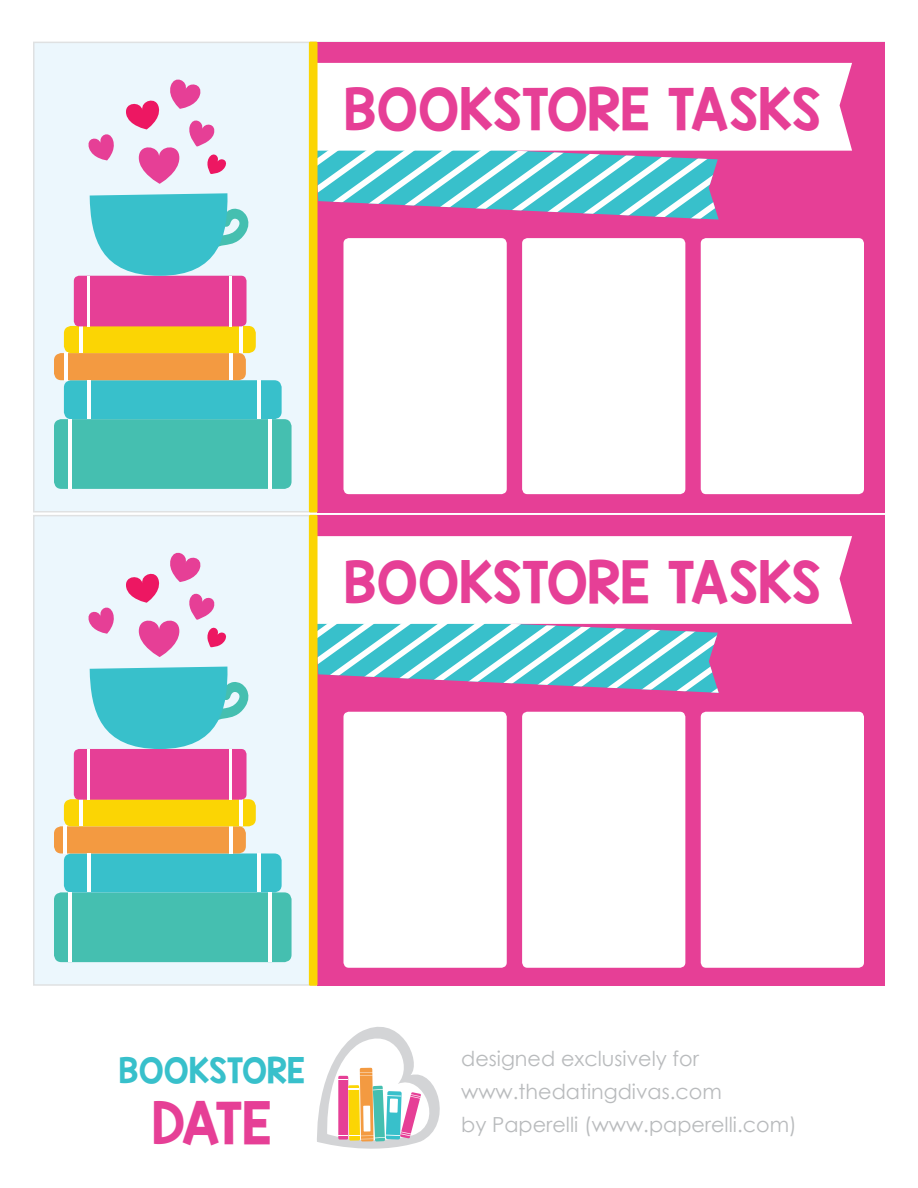
<style>
.page{position:relative;width:918px;height:1188px;background:#fff}
.page>*{position:absolute;margin:0;border:0;box-sizing:border-box;transform-origin:0 0}
.t1{font:49.2px "KG Blank Space Solid";color:#e63f96}
.t2{font:49.05px "KG Blank Space Solid";color:#e63f96}
.t3{font:29.85px "KG Blank Space Solid";color:#38c0cb}
.t4{font:20.7px/33px "Century Gothic";color:#b9bbbd}
</style>
<div class="page">
<svg style="left:317px;top:1027px;width:123px;height:122px"></svg>
<div style="left:34px;top:42px;width:850px;height:470px;background:#ecf7fd"></div>
<svg style="left:126px;top:100px;width:34px;height:29px"></svg>
<svg style="left:88px;top:134px;width:26px;height:26px"></svg>
<svg style="left:170px;top:79px;width:31px;height:30px"></svg>
<svg style="left:139px;top:147px;width:40px;height:37px"></svg>
<svg style="left:189px;top:120px;width:37px;height:54px"></svg>
<div style="left:54px;top:419px;width:238px;height:70px;background:#45bfb0;border-radius:7px"></div>
<div style="left:64px;top:380px;width:218px;height:39px;background:#38c0cb;border-radius:7px"></div>
<div style="left:54px;top:353px;width:192px;height:27px;background:#f39a41;border-radius:7px"></div>
<hr style="left:229px;top:351px;width:4px;height:29px;background:#fff">
<hr style="left:88px;top:380px;width:3px;height:39px;background:#fff">
<hr style="left:258px;top:380px;width:3px;height:39px;background:#fff">
<hr style="left:268px;top:419px;width:4px;height:70px;background:#fff">
<div style="left:64px;top:326px;width:192px;height:27px;background:#fbd504;border-radius:7px"></div>
<hr style="left:80px;top:324px;width:3px;height:29px;background:#fff">
<hr style="left:239px;top:324px;width:4px;height:29px;background:#fff">
<div style="left:74px;top:276px;width:173px;height:50px;background:#e63f96;border-radius:5px"></div>
<hr style="left:230px;top:276px;width:2px;height:50px;background:#fff">
<hr style="left:87px;top:276px;width:3px;height:50px;background:#fff">
<svg style="left:90px;top:193px;width:159px;height:83px"></svg>
<div style="left:318px;top:42px;width:567px;height:470px;background:#e63f96"></div>
<svg style="left:318px;top:151px;width:401px;height:69px"></svg>
<div style="left:318px;top:63px;width:534px;height:88px;background:#fff"></div>
<div style="left:309px;top:42px;width:9px;height:470px;background:#fbd504;border-radius:2px"></div>
<div style="left:34px;top:516px;width:850px;height:469px;background:#ecf7fd"></div>
<svg style="left:126px;top:573px;width:34px;height:30px"></svg>
<svg style="left:88px;top:607px;width:26px;height:27px"></svg>
<svg style="left:170px;top:552px;width:31px;height:30px"></svg>
<svg style="left:139px;top:620px;width:40px;height:37px"></svg>
<svg style="left:189px;top:593px;width:37px;height:55px"></svg>
<div style="left:54px;top:892px;width:238px;height:70px;background:#45bfb0;border-radius:7px"></div>
<div style="left:64px;top:853px;width:218px;height:39px;background:#38c0cb;border-radius:7px"></div>
<div style="left:54px;top:826px;width:192px;height:27px;background:#f39a41;border-radius:7px"></div>
<hr style="left:229px;top:825px;width:4px;height:28px;background:#fff">
<hr style="left:88px;top:853px;width:3px;height:39px;background:#fff">
<hr style="left:258px;top:853px;width:3px;height:39px;background:#fff">
<hr style="left:268px;top:892px;width:4px;height:70px;background:#fff">
<div style="left:64px;top:799px;width:192px;height:27px;background:#fbd504;border-radius:7px"></div>
<hr style="left:80px;top:798px;width:3px;height:28px;background:#fff">
<hr style="left:239px;top:798px;width:4px;height:28px;background:#fff">
<div style="left:74px;top:749px;width:173px;height:51px;background:#e63f96;border-radius:5px"></div>
<hr style="left:230px;top:749px;width:2px;height:51px;background:#fff">
<hr style="left:87px;top:749px;width:3px;height:51px;background:#fff">
<svg style="left:90px;top:667px;width:159px;height:82px"></svg>
<div style="left:318px;top:516px;width:567px;height:470px;background:#e63f96"></div>
<svg style="left:318px;top:624px;width:401px;height:69px"></svg>
<div style="left:318px;top:536px;width:534px;height:88px;background:#fff"></div>
<div style="left:309px;top:515px;width:9px;height:471px;background:#fbd504;border-radius:2px"></div>
<hr style="left:65px;top:352px;width:3px;height:29px;background:#fff">
<hr style="left:68px;top:419px;width:3px;height:70px;background:#fff">
<hr style="left:63px;top:825px;width:4px;height:29px;background:#fff">
<hr style="left:68px;top:892px;width:3px;height:70px;background:#fff">
<div style="left:343px;top:238px;width:164px;height:256px;background:#fff;border-radius:5px"></div>
<div style="left:522px;top:238px;width:163px;height:256px;background:#fff;border-radius:5px"></div>
<div style="left:701px;top:238px;width:163px;height:256px;background:#fff;border-radius:5px"></div>
<div style="left:343px;top:712px;width:164px;height:256px;background:#fff;border-radius:5px"></div>
<div style="left:522px;top:712px;width:163px;height:256px;background:#fff;border-radius:5px"></div>
<div style="left:701px;top:712px;width:163px;height:256px;background:#fff;border-radius:5px"></div>
<h2 class="t2" style="left:343px;top:84px;width:479px">BOOKSTORE TASKS</h2>
<h2 class="t2" style="left:343px;top:558px;width:479px">BOOKSTORE TASKS</h2>
<h3 class="t3" style="left:119px;top:1055px;width:188px">BOOKSTORE</h3>
<h1 class="t1" style="left:152px;top:1099px;width:122px">DATE</h1>
<p class="t4" style="left:461px;top:1044px;width:337px">designed exclusively for www.thedatingdivas.com<br>by Paperelli (www.paperelli.com)</p>
</div>
